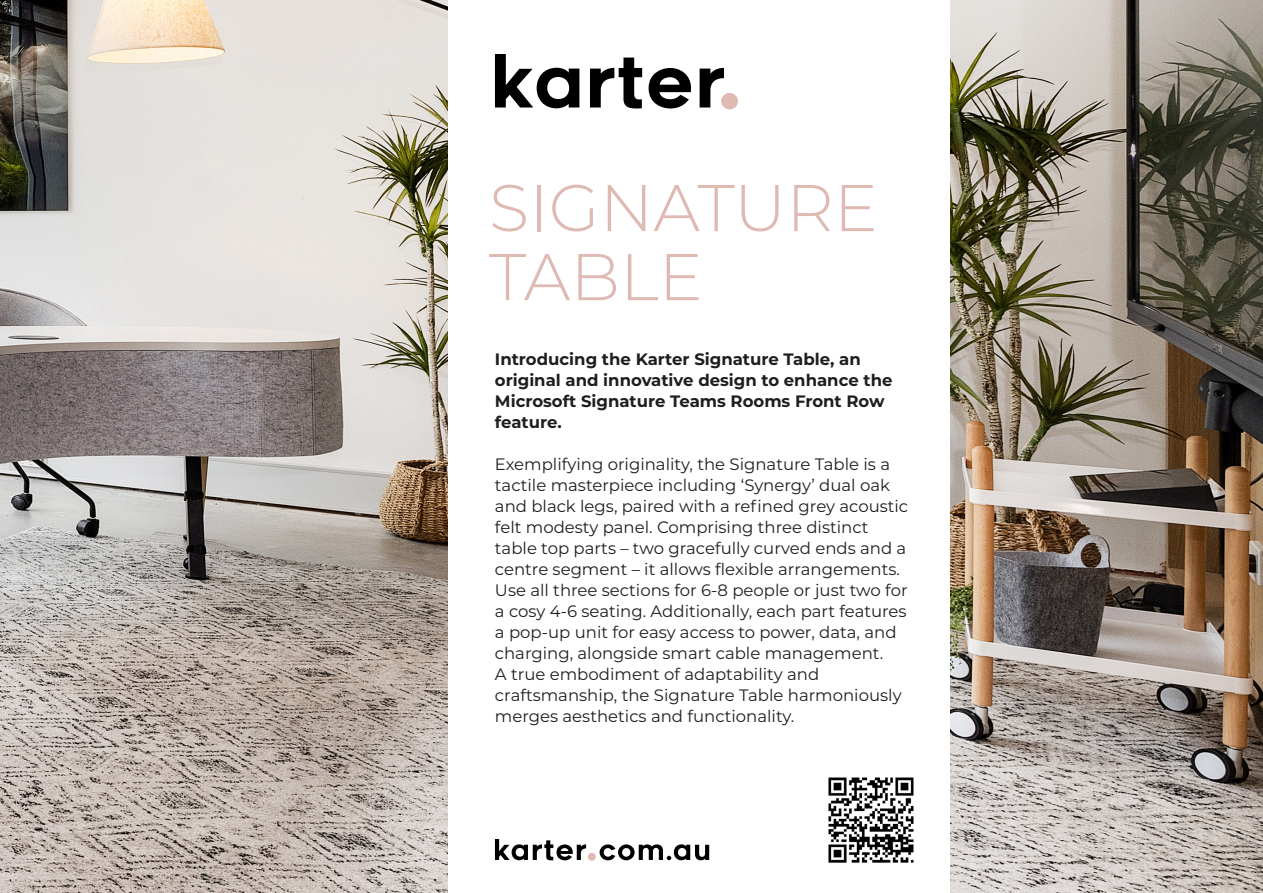
<style>
.page{position:relative;width:1263px;height:893px;background:#fff}
.page>*{position:absolute;margin:0;border:0;box-sizing:border-box;transform-origin:0 0}
.t1{font:300 66px "Montserrat";color:#debab3}
.t2{font:16.5px/21px "Montserrat";color:#201d1e}
.t3{font:700 16.5px/21px "Montserrat";color:#201d1e}
</style>
<div class="page">
<img style="left:0;top:0;width:447px;height:893px">
<img style="left:951px;top:0;width:312px;height:893px">
<svg style="left:495px;top:54px;width:84px;height:54px"></svg>
<svg style="left:590px;top:58px;width:52px;height:50px"></svg>
<svg style="left:649px;top:68px;width:42px;height:40px"></svg>
<svg style="left:700px;top:68px;width:24px;height:40px"></svg>
<div style="left:721px;top:93px;width:17px;height:16px;background:#debab3;border-radius:50%"></div>
<svg style="left:495px;top:839px;width:91px;height:21px"></svg>
<svg style="left:600px;top:844px;width:109px;height:16px"></svg>
<div style="left:588px;top:853px;width:8px;height:8px;background:#debab3;border-radius:50%"></div>
<img style="left:828px;top:777px;width:86px;height:86px">
<p class="t1" style="left:489px;top:163px;width:390px">SIGNATURE</p>
<p class="t1" style="left:489px;top:232px;width:215px">TABLE</p>
<p class="t3" style="left:495px;top:348px;width:399px">Introducing the Karter Signature Table, an original and innovative design to enhance the Microsoft Signature Teams Rooms Front Row feature.</p>
<p class="t2" style="left:495px;top:453px;width:415px">Exemplifying originality, the Signature Table is a tactile masterpiece including ‘Synergy’ dual oak and black legs, paired with a refined grey acoustic felt modesty panel. Comprising three distinct table top parts – two gracefully curved ends and a centre segment – it allows flexible arrangements.<br>Use all three sections for 6-8 people or just two for a cosy 4-6 seating. Additionally, each part features a pop-up unit for easy access to power, data, and charging, alongside smart cable management.<br>A true embodiment of adaptability and craftsmanship, the Signature Table harmoniously merges aesthetics and functionality.</p>
</div>
